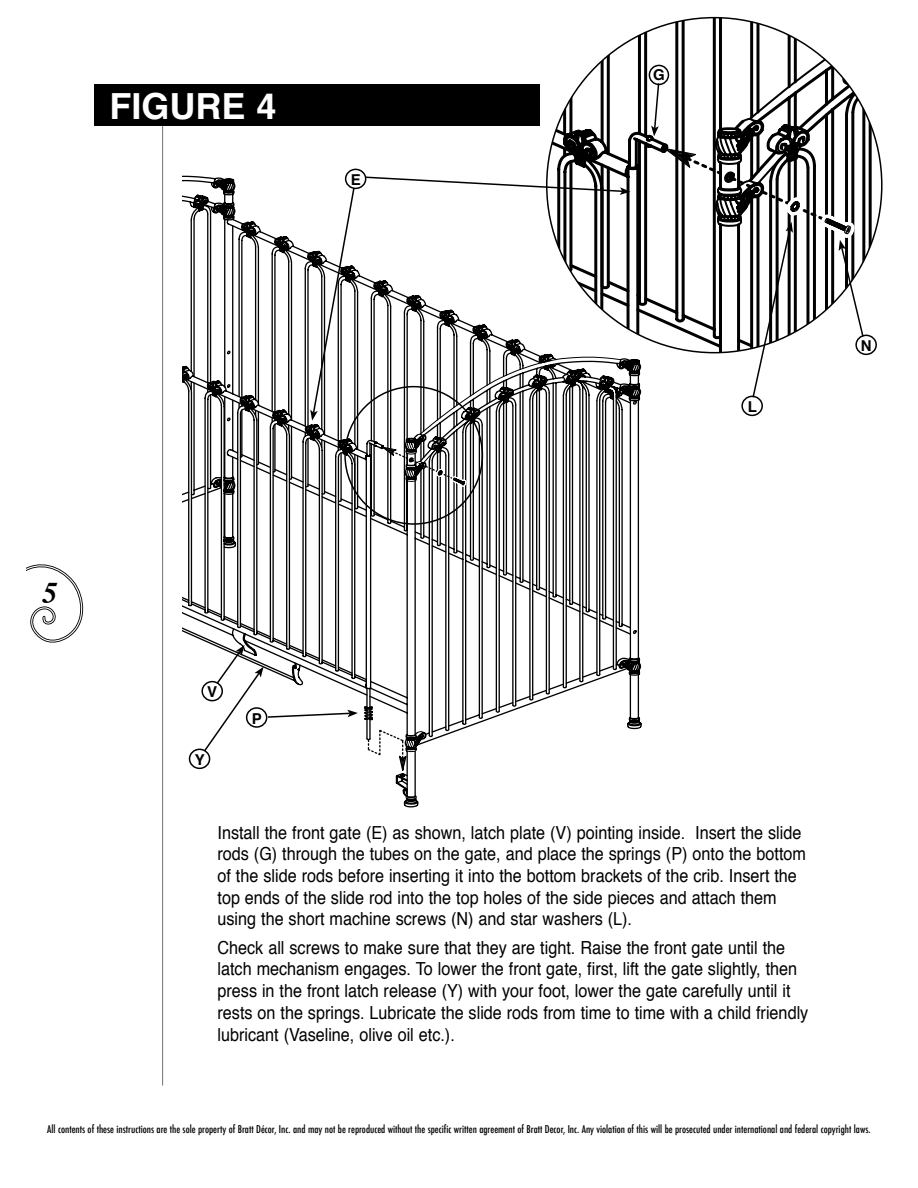
<style>
.page{position:relative;width:918px;height:1188px;background:#fff}
.page>*{position:absolute;margin:0;border:0;box-sizing:border-box;transform-origin:0 0}
.t1{font:700 36px "Helvetica";color:#fff}
.t2{font:italic 700 30px "Times";color:#000}
.t3{font:18px/21.8px "Helvetica";color:#000;scale:.9 1}
.t4{font:700 15px "Helvetica";color:#000}
.t5{font:500 condensed 10.5px "Futura";color:#000}
</style>
<div class="page">
<svg style="left:183px;top:176px;width:459px;height:631px"></svg>
<svg style="left:183px;top:267px;width:224px;height:524px"></svg>
<hr style="left:162px;top:91px;width:1px;height:995px;background:#808285">
<div style="left:94px;top:84px;width:446px;height:42px;background:#000"></div>
<svg style="left:27px;top:564px;width:56px;height:79px"></svg>
<div style="left:201px;top:681px;width:22px;height:20px;border:2px solid #000;border-radius:50%"></div>
<div style="left:345px;top:169px;width:21px;height:20px;border:2px solid #000;border-radius:50%"></div>
<div style="left:189px;top:749px;width:21px;height:20px;border:2px solid #000;border-radius:50%"></div>
<svg style="left:547px;top:18px;width:167px;height:335px"></svg>
<div style="left:741px;top:396px;width:22px;height:20px;border:2px solid #000;border-radius:50%"></div>
<svg style="left:714px;top:18px;width:168px;height:381px"></svg>
<div style="left:649px;top:65px;width:20px;height:20px;border:2px solid #000;border-radius:50%"></div>
<svg style="left:651px;top:82px;width:9px;height:54px"></svg>
<svg style="left:202px;top:176px;width:428px;height:602px"></svg>
<h1 class="t1" style="left:109px;top:77px;width:169px">FIGURE 4</h1>
<p class="t4" style="left:351px;top:167px;width:12px">E</p>
<p class="t4" style="left:653px;top:62px;width:13px">G</p>
<p class="t4" style="left:748px;top:395px;width:11px">L</p>
<p class="t4" style="left:861px;top:334px;width:12px">N</p>
<h2 class="t2" style="left:43px;top:564px;width:16px">5</h2>
<p class="t4" style="left:207px;top:680px;width:12px">V</p>
<p class="t4" style="left:195px;top:747px;width:12px">Y</p>
<p class="t4" style="left:252px;top:706px;width:12px">P</p>
<p class="t3" style="left:217px;top:822px;width:655px">Install the front gate (E) as shown, latch plate (V) pointing inside. Insert the slide rods (G) through the tubes on the gate, and place the springs (P) onto the bottom of the slide rods before inserting it into the bottom brackets of the crib. Insert the top ends of the slide rod into the top holes of the side pieces and attach them using the short machine screws (N) and star washers (L).</p>
<p class="t3" style="left:217px;top:937px;width:658px">Check all screws to make sure that they are tight. Raise the front gate until the latch mechanism engages. To lower the front gate, first, lift the gate slightly, then press in the front latch release (Y) with your foot, lower the gate carefully until it rests on the springs. Lubricate the slide rods from time to time with a child friendly lubricant (Vaseline, olive oil etc.).</p>
<p class="t5" style="left:47px;top:1122px;width:825px">All contents of these instructions are the sole property of Bratt Décor, Inc. and may not be reproduced without the specific written agreement of Bratt Decor, Inc. Any violation of this will be prosecuted under international and federal copyright laws.</p>
</div>
